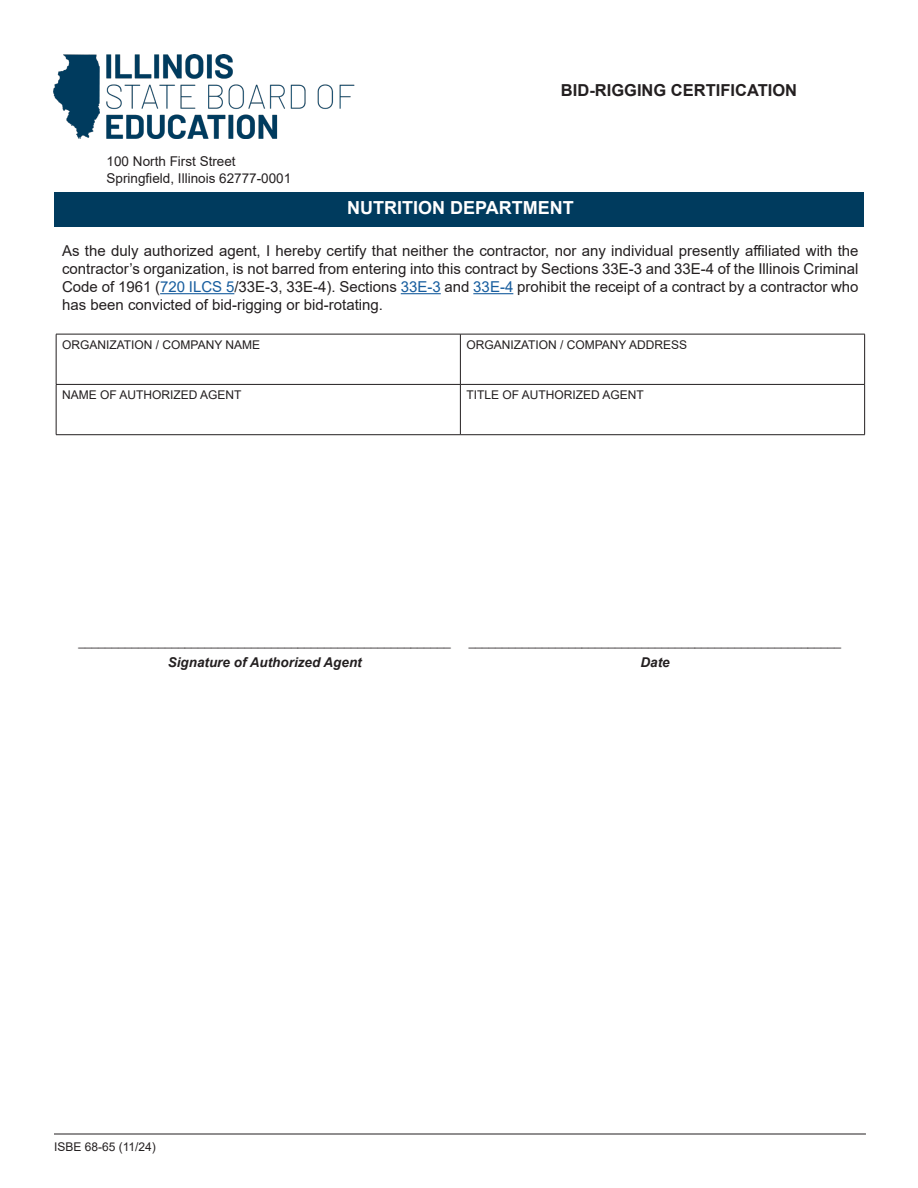
<style>
.page{position:relative;width:918px;height:1188px;background:#fff}
.page>*{position:absolute;margin:0;border:0;box-sizing:border-box;transform-origin:0 0}
.t1{font:700 18px "Arial";color:#fff}
.t2{font:700 16.5px "Arial";color:#231f20}
.t3{font:15px/18px "Arial";color:#231f20;text-align:justify}
.t4{font:13.5px/16.2px "Arial";color:#231f20}
.t5{font:italic 700 13.5px "Arial";color:#231f20}
.t6{font:12px "Arial";color:#231f20}
.s1{color:#175d9e}
</style>
<div class="page">
<hr style="left:54px;top:1134px;width:812px;height:1px;background:#231f20">
<hr style="left:160px;top:293px;width:74px;height:1px;background:#175d9e">
<hr style="left:401px;top:293px;width:40px;height:1px;background:#175d9e">
<hr style="left:473px;top:293px;width:40px;height:1px;background:#175d9e">
<hr style="left:56px;top:385px;width:1px;height:50px;background:#231f20">
<hr style="left:460px;top:385px;width:1px;height:50px;background:#231f20">
<hr style="left:864px;top:385px;width:1px;height:50px;background:#231f20">
<hr style="left:56px;top:434px;width:404px;height:1px;background:#231f20">
<hr style="left:460px;top:434px;width:405px;height:1px;background:#231f20">
<hr style="left:56px;top:334px;width:404px;height:1px;background:#231f20">
<hr style="left:56px;top:334px;width:1px;height:50px;background:#231f20">
<hr style="left:460px;top:334px;width:405px;height:1px;background:#231f20">
<hr style="left:460px;top:334px;width:1px;height:50px;background:#231f20">
<hr style="left:864px;top:334px;width:1px;height:50px;background:#231f20">
<hr style="left:56px;top:384px;width:404px;height:1px;background:#231f20">
<hr style="left:460px;top:384px;width:405px;height:1px;background:#231f20">
<img style="left:54px;top:54px;width:301px;height:84px">
<div style="left:54px;top:193px;width:810px;height:34px;background:#003b5e"></div>
<p class="t4" style="left:107px;top:154px;width:186px">100 North First Street<br>Springfield, Illinois 62777-0001</p>
<p class="t2" style="left:561px;top:79px;width:238px">BID-RIGGING CERTIFICATION</p>
<p class="t1" style="left:347px;top:195px;width:228px">NUTRITION DEPARTMENT</p>
<p class="t3" style="left:62px;top:242px;width:798px">As the duly authorized agent, I hereby certify that neither the contractor, nor any individual presently affiliated with the contractor’s organization, is not barred from entering into this contract by Sections 33E-3 and 33E-4 of the Illinois Criminal Code of 1961 (<span class="s1">720 ILCS 5</span>/33E-3, 33E-4). Sections <span class="s1">33E-3</span> and <span class="s1">33E-4</span> prohibit the receipt of a contract by a contractor who has been convicted of bid-rigging or bid-rotating.</p>
<p class="t6" style="left:62px;top:336px;width:200px">ORGANIZATION / COMPANY NAME</p>
<p class="t6" style="left:466px;top:336px;width:222px">ORGANIZATION / COMPANY ADDRESS</p>
<p class="t6" style="left:62px;top:387px;width:181px">NAME OF AUTHORIZED AGENT</p>
<p class="t6" style="left:466px;top:387px;width:179px">TITLE OF AUTHORIZED AGENT</p>
<p class="t6" style="left:79px;top:633px;width:374px">________________________________________________________</p>
<p class="t6" style="left:469px;top:633px;width:374px">________________________________________________________</p>
<p class="t5" style="left:168px;top:653px;width:195px">Signature of Authorized Agent</p>
<p class="t5" style="left:641px;top:653px;width:31px">Date</p>
<p class="t6" style="left:54px;top:1138px;width:103px">ISBE 68-65 (11/24)</p>
</div>
